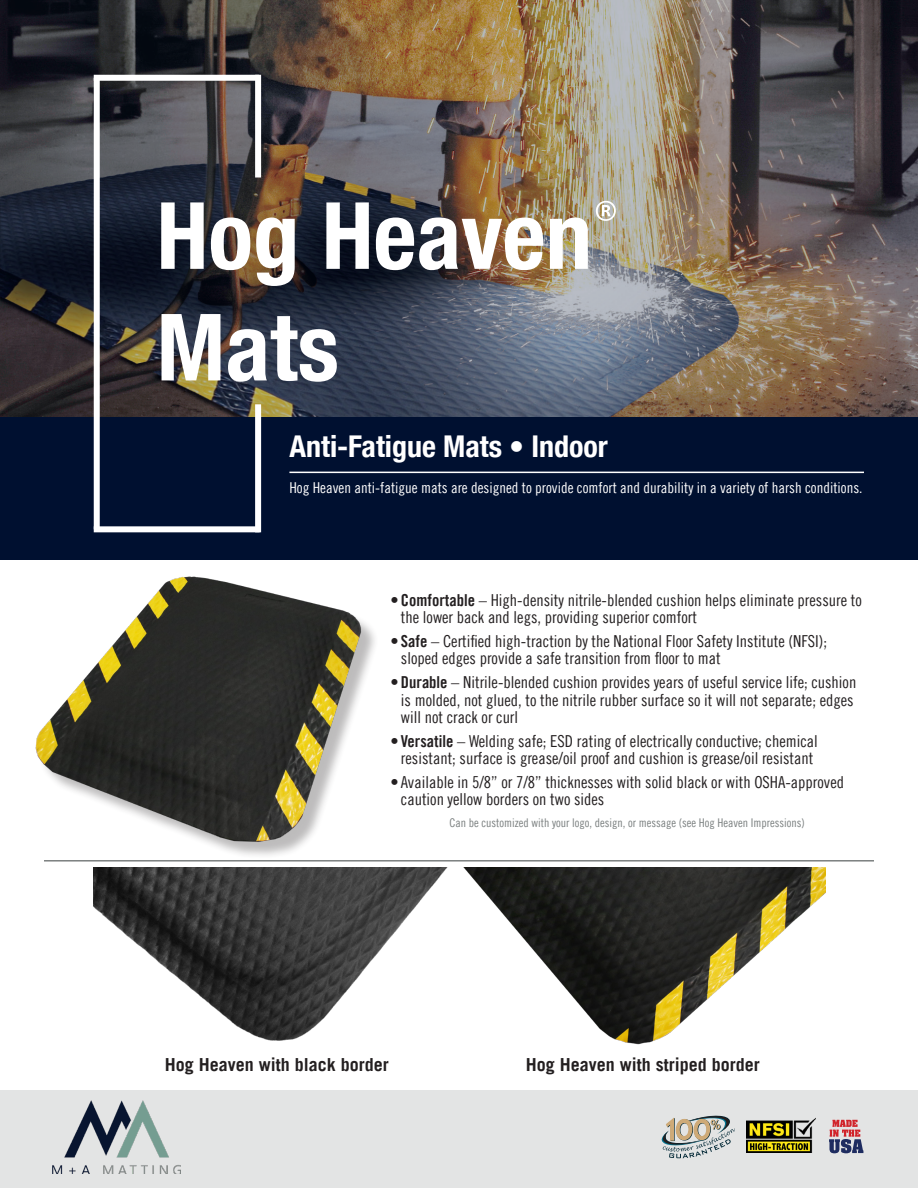
<style>
.page{position:relative;width:918px;height:1188px;background:#fff}
.page>*{position:absolute;margin:0;border:0;box-sizing:border-box;transform-origin:0 0}
.t1{font:700 condensed 93px "Helvetica Neue LT Pro";color:#fff}
.t2{font:700 condensed 30px "Helvetica Neue LT Pro";color:#fff}
.t3{font:700 18px "Trade Gothic LT Pro";color:#231f20}
.Bullet_Point_Body{font:16.5px/17.2px "Trade Gothic LT Pro Cn 18";color:#231f20}
.t4{font:15px "Trade Gothic LT Pro Cn 18";color:#fff}
.t5{font:12px "Trade Gothic LT Pro Cn 18";color:#7b8080}
.s1{font-family:"Trade Gothic LT Pro Bd Cn 20"}
</style>
<div class="page">
<div style="left:0;top:418px;width:918px;height:142px;background:#001030"></div>
<img style="left:0;top:0;width:918px;height:418px">
<div style="left:255px;top:404px;width:6px;height:128px;background:#fff"></div>
<div style="left:94px;top:526px;width:166px;height:6px;background:#fff"></div>
<div style="left:94px;top:78px;width:6px;height:451px;background:#fff"></div>
<div style="left:255px;top:75px;width:6px;height:103px;background:#fff"></div>
<div style="left:94px;top:75px;width:165px;height:6px;background:#fff"></div>
<hr style="left:289px;top:472px;width:575px;height:1px;background:#fff">
<div style="left:38px;top:580px;width:341px;height:280px;background:#231f20;opacity:.3"></div>
<img style="left:35px;top:576px;width:344px;height:272px">
<hr style="left:44px;top:860px;width:830px;height:2px;background:#7b8080">
<div style="left:0;top:1091px;width:918px;height:97px;background:#e3e4e4"></div>
<img style="left:53px;top:1100px;width:127px;height:74px">
<svg style="left:661px;top:1115px;width:74px;height:43px"></svg>
<img style="left:747px;top:1117px;width:69px;height:36px">
<svg style="left:829px;top:1120px;width:34px;height:33px"></svg>
<img style="left:94px;top:867px;width:732px;height:178px">
<p class="t1" style="left:157px;top:180px;width:465px">Hog Heaven<sup>®</sup></p>
<p class="t1" style="left:157px;top:292px;width:184px">Mats</p>
<p class="t2" style="left:289px;top:428px;width:320px">Anti-Fatigue Mats • Indoor</p>
<p class="t4" style="left:289px;top:479px;width:575px">Hog Heaven anti-fatigue mats are designed to provide comfort and durability in a variety of harsh conditions.</p>
<p class="Bullet_Point_Body" style="left:401px;top:591px;width:462px;text-indent:-10px">• <span class="s1">Comfortable</span> – High-density nitrile-blended cushion helps eliminate pressure to the lower back and legs, providing superior comfort</p>
<p class="Bullet_Point_Body" style="left:401px;top:632px;width:428px;text-indent:-10px">• <span class="s1">Safe</span> – Certified high-traction by the National Floor Safety Institute (NFSI); sloped edges provide a safe transition from floor to mat</p>
<p class="Bullet_Point_Body" style="left:401px;top:674px;width:457px;text-indent:-10px">• <span class="s1">Durable</span> – Nitrile-blended cushion provides years of useful service life; cushion is molded, not glued, to the nitrile rubber surface so it will not separate; edges will not crack or curl</p>
<p class="Bullet_Point_Body" style="left:390px;top:732px;width:429px;text-align:center">• <span class="s1">Versatile</span> – Welding safe; ESD rating of electrically conductive; chemical resistant; surface is grease/oil proof and cushion is grease/oil resistant</p>
<p class="Bullet_Point_Body" style="left:401px;top:773px;width:445px;text-indent:-10px">• Available in 5/8” or 7/8” thicknesses with solid black or with OSHA-approved caution yellow borders on two sides</p>
<p class="t5" style="left:450px;top:816px;width:357px">Can be customized with your logo, design, or message (see Hog Heaven Impressions)</p>
<p class="t3" style="left:165px;top:1054px;width:226px">Hog Heaven with black border</p>
<p class="t3" style="left:526px;top:1054px;width:235px">Hog Heaven with striped border</p>
</div>
